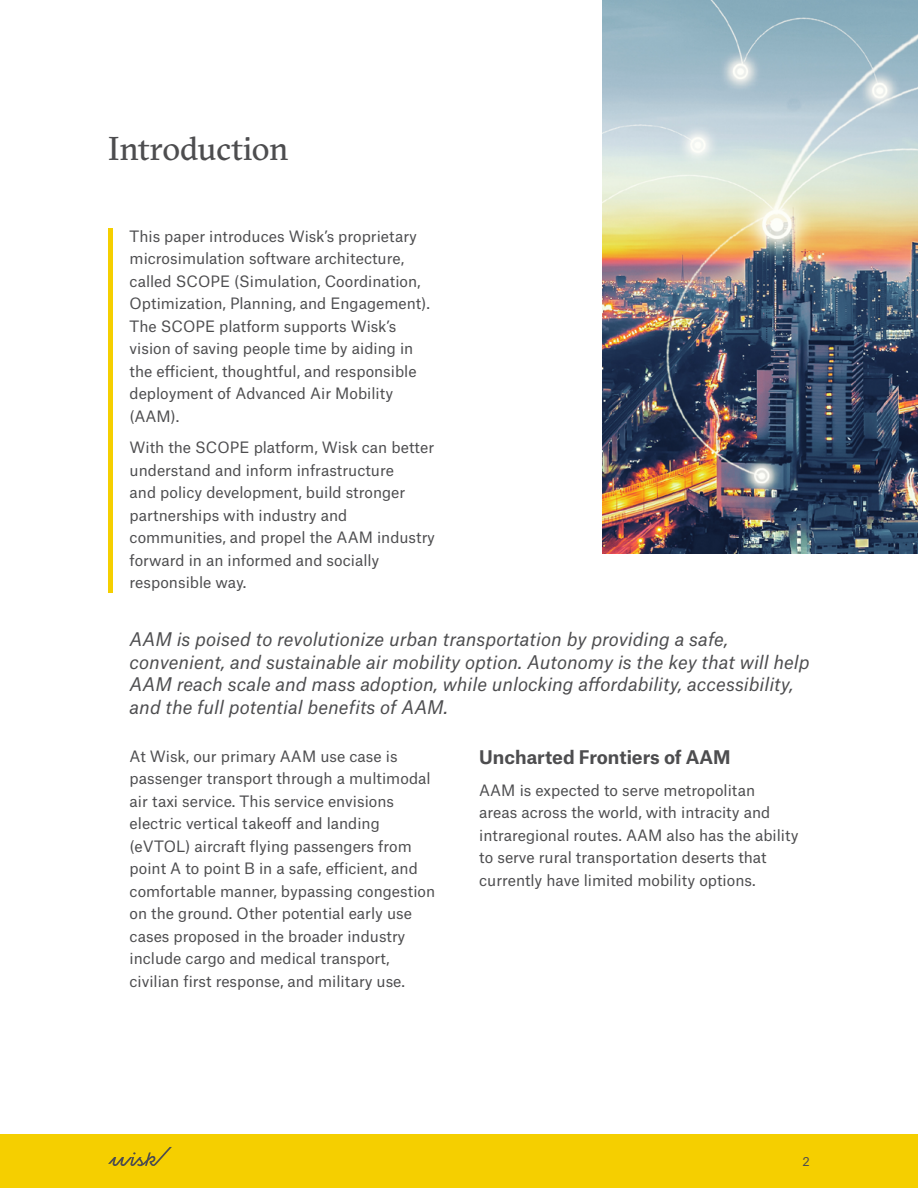
<style>
.page{position:relative;width:918px;height:1188px;background:#fff}
.page>*{position:absolute;margin:0;border:0;box-sizing:border-box;transform-origin:0 0}
.t1{font:33px "GT Sectra";letter-spacing:-.01em;color:#4d4d4f}
.t2{font:italic 18px/22.5px "Atlas Grotesk";color:#4d4d4f}
.t3{font:700 18px "Atlas Grotesk";color:#4d4d4f}
.t4{font:15px/22.5px "Atlas Grotesk";color:#4d4d4f}
.t5{font:12px "Atlas Grotesk";color:#4d4d4f}
</style>
<div class="page">
<div style="left:0;top:1134px;width:918px;height:54px;background:#f5cf00"></div>
<svg style="left:108px;top:1147px;width:64px;height:19px"></svg>
<hr style="left:108px;top:228px;width:4px;height:364px;background:#f5cf00">
<img style="left:602px;top:0;width:316px;height:554px">
<h1 class="t1" style="left:108px;top:130px;width:182px">Introduction</h1>
<p class="t4" style="left:130px;top:223px;width:302px">This paper introduces Wisk’s proprietary microsimulation software architecture, called SCOPE (Simulation, Coordination, Optimization, Planning, and Engagement).<br>The SCOPE platform supports Wisk’s vision of saving people time by aiding in the efficient, thoughtful, and responsible deployment of Advanced Air Mobility (AAM).</p>
<p class="t4" style="left:130px;top:435px;width:307px">With the SCOPE platform, Wisk can better understand and inform infrastructure<br>and policy development, build stronger partnerships with industry and communities, and propel the AAM industry forward in an informed and socially responsible way.</p>
<p class="t2" style="left:130px;top:627px;width:681px">AAM is poised to revolutionize urban transportation by providing a safe, convenient, and sustainable air mobility option. Autonomy is the key that will help AAM reach scale and mass adoption, while unlocking affordability, accessibility, and the full potential benefits of AAM.</p>
<p class="t4" style="left:130px;top:743px;width:307px">At Wisk, our primary AAM use case is passenger transport through a multimodal air taxi service. This service envisions electric vertical takeoff and landing (eVTOL) aircraft flying passengers from point A to point B in a safe, efficient, and comfortable manner, bypassing congestion on the ground. Other potential early use cases proposed in the broader industry include cargo and medical transport, civilian first response, and military use.</p>
<p class="t3" style="left:479px;top:743px;width:253px">Uncharted Frontiers of AAM</p>
<p class="t4" style="left:479px;top:777px;width:321px">AAM is expected to serve metropolitan<br>areas across the world, with intracity and intraregional routes. AAM also has the ability to serve rural transportation deserts that currently have limited mobility options.</p>
<p class="t5" style="left:803px;top:1152px;width:9px">2</p>
</div>
